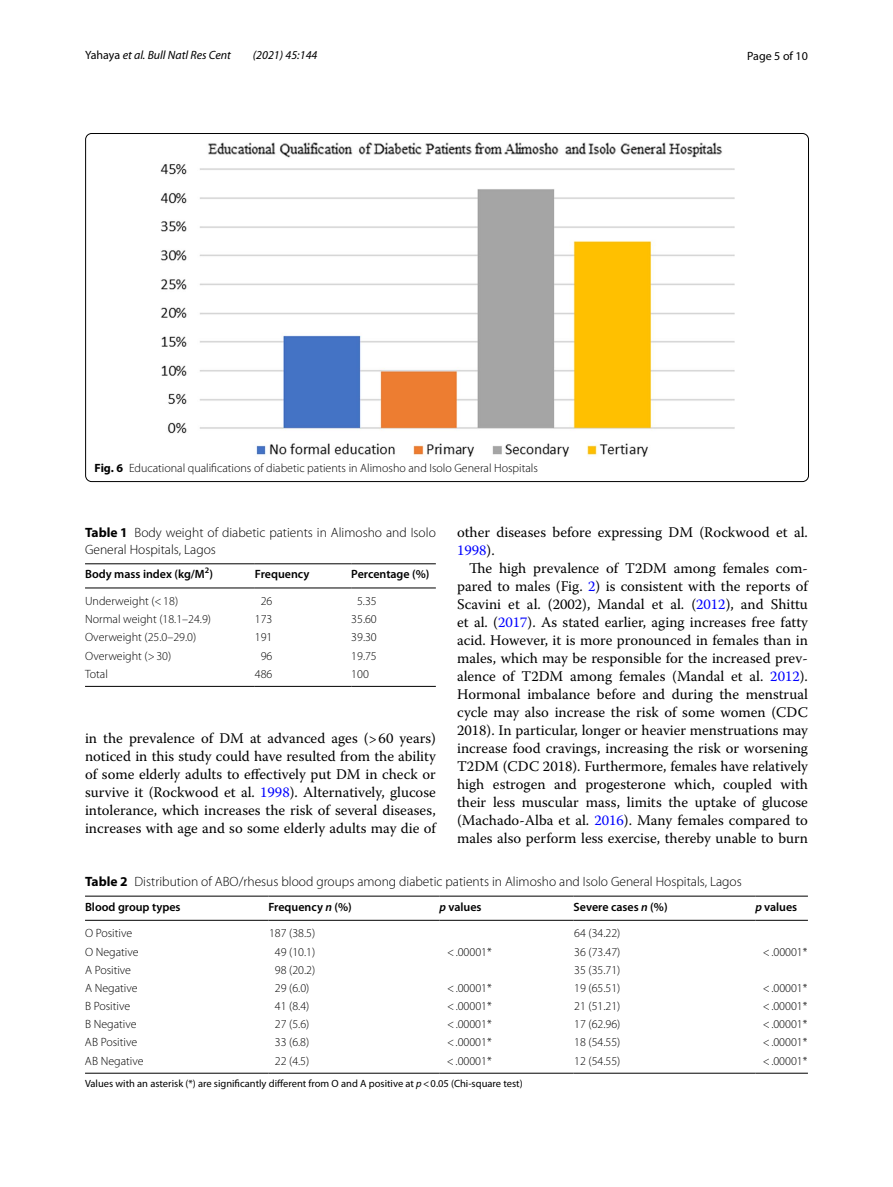
<style>
.page{position:relative;width:893px;height:1187px;background:#fff}
.page>*{position:absolute;margin:0;border:0;box-sizing:border-box;transform-origin:0 0}
.t1{font:14.7px/18px "Warnock Pro";color:#000;text-align:justify}
.t2{font:300 13.5px/16.5px "Myriad Pro";color:#000}
.t3{font:300 12px "Myriad Pro";color:#000}
.t4{font:600 12px "Myriad Pro";color:#000}
.t5{font:italic 12px "Myriad Pro";color:#000}
.t6{font:12px "Myriad Pro";color:#000}
.t7{font:10.5px "Myriad Pro";color:#000}
.s1{font-style:normal}
.s2{font-weight:700}
.s3{color:#00f}
.s4{font-style:italic}
</style>
<div class="page">
<img style="left:160px;top:142px;width:574px;height:315px">
<hr style="left:85px;top:563px;width:170px;height:1px;background:#000">
<hr style="left:85px;top:587px;width:170px;height:1px;background:#000">
<hr style="left:255px;top:563px;width:96px;height:1px;background:#000">
<hr style="left:255px;top:587px;width:96px;height:1px;background:#000">
<hr style="left:351px;top:563px;width:85px;height:1px;background:#000">
<hr style="left:351px;top:587px;width:85px;height:1px;background:#000">
<hr style="left:85px;top:686px;width:170px;height:1px;background:#000">
<hr style="left:255px;top:686px;width:96px;height:1px;background:#000">
<hr style="left:351px;top:686px;width:85px;height:1px;background:#000">
<hr style="left:85px;top:895px;width:183px;height:1px;background:#000">
<hr style="left:85px;top:920px;width:183px;height:1px;background:#000">
<hr style="left:268px;top:895px;width:172px;height:1px;background:#000">
<hr style="left:268px;top:920px;width:172px;height:1px;background:#000">
<hr style="left:440px;top:895px;width:134px;height:1px;background:#000">
<hr style="left:440px;top:920px;width:134px;height:1px;background:#000">
<hr style="left:574px;top:895px;width:181px;height:1px;background:#000">
<hr style="left:574px;top:920px;width:181px;height:1px;background:#000">
<hr style="left:755px;top:895px;width:53px;height:1px;background:#000">
<hr style="left:755px;top:920px;width:53px;height:1px;background:#000">
<hr style="left:85px;top:1072px;width:183px;height:1px;background:#000">
<hr style="left:268px;top:1072px;width:172px;height:1px;background:#000">
<hr style="left:440px;top:1072px;width:134px;height:1px;background:#000">
<hr style="left:574px;top:1072px;width:181px;height:1px;background:#000">
<hr style="left:755px;top:1072px;width:53px;height:1px;background:#000">
<p class="t5" style="left:85px;top:48px;width:147px"><span class="s1">Yahaya</span> et al. Bull Natl Res Cent</p>
<p class="t5" style="left:253px;top:48px;width:66px">(2021) 45:144</p>
<p class="t6" style="left:747px;top:48px;width:62px">Page 5 of 10</p>
<p class="t3" style="left:95px;top:461px;width:445px"><span class="s2">Fig. 6</span> Educational qualifications of diabetic patients in Alimosho and Isolo General Hospitals</p>
<p class="t2" style="left:85px;top:525px;width:352px"><span class="s2">Table 1</span> Body weight of diabetic patients in Alimosho and Isolo<br>General Hospitals, Lagos</p>
<p class="t4" style="left:85px;top:566px;width:129px">Body mass index (kg/M<sup>2</sup>)</p>
<p class="t4" style="left:255px;top:566px;width:56px">Frequency</p>
<p class="t4" style="left:351px;top:566px;width:80px">Percentage (%)</p>
<p class="t3" style="left:85px;top:594px;width:95px">Underweight (&lt;18)</p>
<p class="t3" style="left:261px;top:594px;width:13px">26</p>
<p class="t3" style="left:357px;top:594px;width:21px">5.35</p>
<p class="t3" style="left:85px;top:612px;width:127px">Normal weight (18.1–24.9)</p>
<p class="t3" style="left:255px;top:612px;width:19px">173</p>
<p class="t3" style="left:351px;top:612px;width:27px">35.60</p>
<p class="t3" style="left:85px;top:630px;width:113px">Overweight (25.0–29.0)</p>
<p class="t3" style="left:255px;top:630px;width:19px">191</p>
<p class="t3" style="left:351px;top:630px;width:27px">39.30</p>
<p class="t3" style="left:85px;top:649px;width:88px">Overweight (&gt;30)</p>
<p class="t3" style="left:261px;top:649px;width:13px">96</p>
<p class="t3" style="left:351px;top:649px;width:27px">19.75</p>
<p class="t3" style="left:85px;top:667px;width:24px">Total</p>
<p class="t3" style="left:255px;top:667px;width:19px">486</p>
<p class="t3" style="left:351px;top:667px;width:19px">100</p>
<p class="t1" style="left:85px;top:729px;width:352px">in the prevalence of DM at advanced ages (&gt;60 years) noticed in this study could have resulted from the ability of some elderly adults to effectively put DM in check or survive it (Rockwood et al. <span class="s3">1998</span>). Alternatively, glucose intolerance, which increases the risk of several diseases, increases with age and so some elderly adults may die of</p>
<p class="t1" style="left:457px;top:523px;width:352px">other diseases before expressing DM (Rockwood et al.<br><span class="s3">1998</span>).</p>
<p class="t1" style="left:457px;top:559px;width:352px;text-indent:12px">The high prevalence of T2DM among females com&shy;pared to males (Fig. <span class="s3">2</span>) is consistent with the reports of Scavini et al. (2002), Mandal et al. (<span class="s3">2012</span>), and Shittu et al. (<span class="s3">2017</span>). As stated earlier, aging increases free fatty acid. However, it is more pronounced in females than in males, which may be responsible for the increased prev&shy;alence of T2DM among females (Mandal et al. <span class="s3">2012</span>).<br>Hormonal imbalance before and during the menstrual cycle may also increase the risk of some women (CDC 2018). In particular, longer or heavier menstruations may increase food cravings, increasing the risk or worsening T2DM (CDC 2018). Furthermore, females have relatively high estrogen and progesterone which, coupled with their less muscular mass, limits the uptake of glucose (Machado-Alba et al. <span class="s3">2016</span>). Many females compared to males also perform less exercise, thereby unable to burn</p>
<p class="t2" style="left:85px;top:873px;width:658px"><span class="s2">Table 2</span> Distribution of ABO/rhesus blood groups among diabetic patients in Alimosho and Isolo General Hospitals, Lagos</p>
<p class="t4" style="left:85px;top:898px;width:97px">Blood group types</p>
<p class="t4" style="left:268px;top:898px;width:85px">Frequency <span class="s4">n</span> (%)</p>
<p class="t4" style="left:440px;top:898px;width:43px"><span class="s4">p</span> values</p>
<p class="t4" style="left:574px;top:898px;width:95px">Severe cases <span class="s4">n</span> (%)</p>
<p class="t4" style="left:755px;top:898px;width:43px"><span class="s4">p</span> values</p>
<p class="t3" style="left:85px;top:926px;width:49px">O Positive</p>
<p class="t3" style="left:269px;top:926px;width:48px">187 (38.5)</p>
<p class="t3" style="left:574px;top:926px;width:48px">64 (34.22)</p>
<p class="t3" style="left:85px;top:944px;width:55px">O Negative</p>
<p class="t3" style="left:275px;top:944px;width:42px">49 (10.1)</p>
<p class="t3" style="left:447px;top:944px;width:46px">&lt;.00001*</p>
<p class="t3" style="left:574px;top:944px;width:48px">36 (73.47)</p>
<p class="t3" style="left:763px;top:944px;width:46px">&lt;.00001*</p>
<p class="t3" style="left:85px;top:963px;width:48px">A Positive</p>
<p class="t3" style="left:275px;top:963px;width:42px">98 (20.2)</p>
<p class="t3" style="left:574px;top:963px;width:48px">35 (35.71)</p>
<p class="t3" style="left:85px;top:981px;width:54px">A Negative</p>
<p class="t3" style="left:275px;top:981px;width:36px">29 (6.0)</p>
<p class="t3" style="left:447px;top:981px;width:46px">&lt;.00001*</p>
<p class="t3" style="left:574px;top:981px;width:48px">19 (65.51)</p>
<p class="t3" style="left:763px;top:981px;width:46px">&lt;.00001*</p>
<p class="t3" style="left:85px;top:999px;width:47px">B Positive</p>
<p class="t3" style="left:275px;top:999px;width:36px">41 (8.4)</p>
<p class="t3" style="left:447px;top:999px;width:46px">&lt;.00001*</p>
<p class="t3" style="left:574px;top:999px;width:48px">21 (51.21)</p>
<p class="t3" style="left:763px;top:999px;width:46px">&lt;.00001*</p>
<p class="t3" style="left:85px;top:1017px;width:53px">B Negative</p>
<p class="t3" style="left:275px;top:1017px;width:36px">27 (5.6)</p>
<p class="t3" style="left:447px;top:1017px;width:46px">&lt;.00001*</p>
<p class="t3" style="left:574px;top:1017px;width:48px">17 (62.96)</p>
<p class="t3" style="left:763px;top:1017px;width:46px">&lt;.00001*</p>
<p class="t3" style="left:85px;top:1035px;width:54px">AB Positive</p>
<p class="t3" style="left:275px;top:1035px;width:36px">33 (6.8)</p>
<p class="t3" style="left:447px;top:1035px;width:46px">&lt;.00001*</p>
<p class="t3" style="left:574px;top:1035px;width:48px">18 (54.55)</p>
<p class="t3" style="left:763px;top:1035px;width:46px">&lt;.00001*</p>
<p class="t3" style="left:85px;top:1053px;width:60px">AB Negative</p>
<p class="t3" style="left:275px;top:1053px;width:36px">22 (4.5)</p>
<p class="t3" style="left:447px;top:1053px;width:46px">&lt;.00001*</p>
<p class="t3" style="left:574px;top:1053px;width:48px">12 (54.55)</p>
<p class="t3" style="left:763px;top:1053px;width:46px">&lt;.00001*</p>
<p class="t7" style="left:85px;top:1076px;width:439px">Values with an asterisk (*) are significantly different from O and A positive at <span class="s4">p</span>&lt;0.05 (Chi-square test)</p>
</div>
